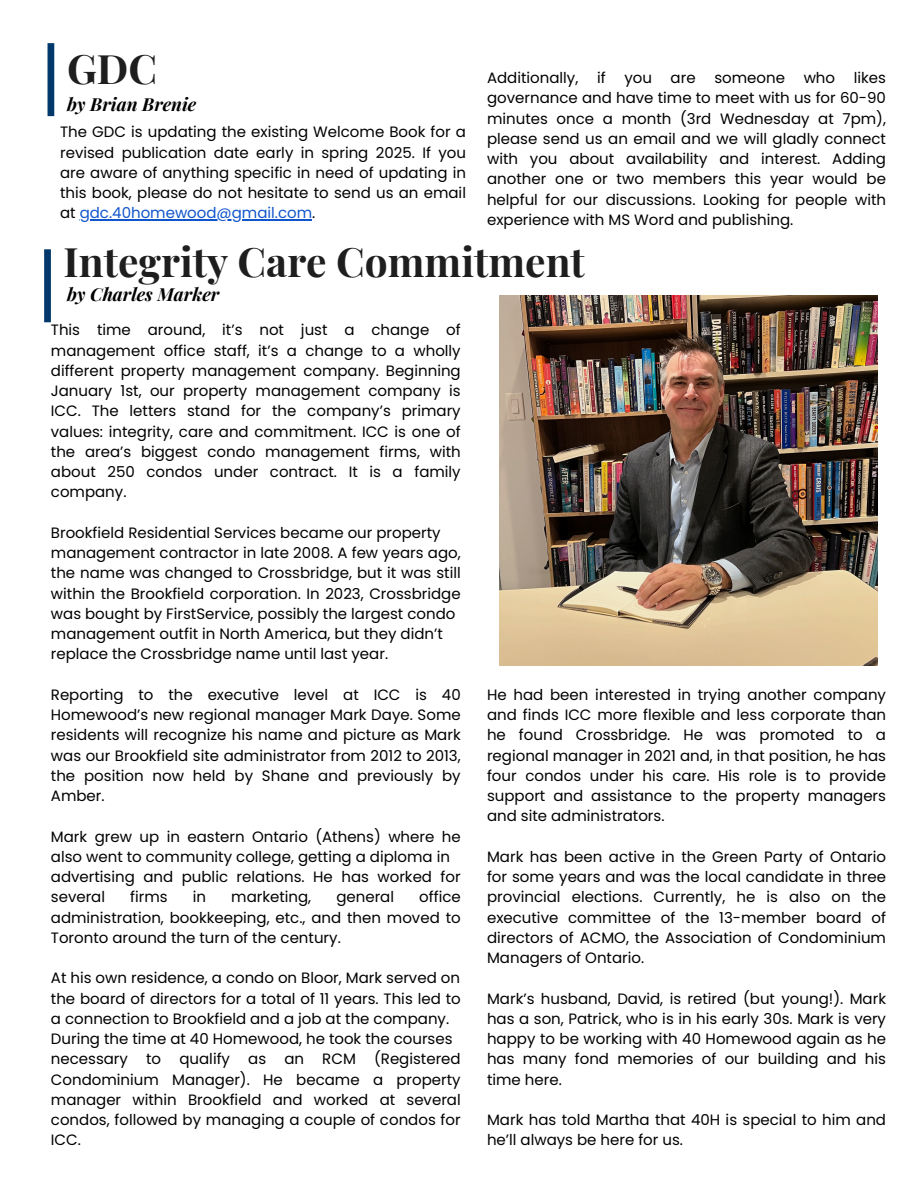
<style>
.page{position:relative;width:918px;height:1188px;background:#fff}
.page>*{position:absolute;margin:0;border:0;box-sizing:border-box;transform-origin:0 0}
.t1{font:700 40.65px "Playfair Display";color:#1e1e1e}
.t2{font:italic 700 18px "Playfair Display";color:#000}
.t3{font:15px/20.2px "Poppins";color:#000;text-align:justify}
.s1{color:#15c}
</style>
<div class="page">
<div style="left:48px;top:43px;width:6px;height:73px;background:#00386b"></div>
<img style="left:500px;top:295px;width:378px;height:370px">
<hr style="left:80px;top:219px;width:232px;height:2px;background:#15c">
<div style="left:44px;top:249px;width:7px;height:73px;background:#00386b"></div>
<p class="t1" style="left:67px;top:40px;width:92px">GDC</p>
<p class="t2" style="left:67px;top:92px;width:131px">by Brian Brenie</p>
<p class="t3" style="left:60px;top:122px;width:407px">The GDC is updating the existing Welcome Book for a revised publication date early in spring 2025. If you are aware of anything specific in need of updating in this book, please do not hesitate to send us an email at <span class="s1">gdc.40homewood@gmail.com</span>.</p>
<p class="t3" style="left:487px;top:68px;width:401px">Additionally, if you are someone who likes governance and have time to meet with us for 60-90 minutes once a month (3rd Wednesday at 7pm), please send us an email and we will gladly connect with you about availability and interest. Adding another one or two members this year would be helpful for our discussions. Looking for people with experience with MS Word and publishing.</p>
<p class="t1" style="left:64px;top:233px;width:523px">Integrity Care Commitment</p>
<p class="t2" style="left:67px;top:281px;width:154px">by Charles Marker</p>
<h1 class="t3" style="left:51px;top:320px;width:411px">This time around, it’s not just a change of management office staff, it’s a change to a wholly different property management company. Beginning January 1st, our property management company is ICC. The letters stand for the company’s primary values: integrity, care and commitment. ICC is one of the area’s biggest condo management firms, with about 250 condos under contract. It is a family company.</h1>
<p class="t3" style="left:51px;top:523px;width:391px">Brookfield Residential Services became our property</p>
<h3 class="t3" style="left:51px;top:543px;width:411px">management contractor in late 2008. A few years ago, the name was changed to Crossbridge, but it was still within the Brookfield corporation. In 2023, Crossbridge was bought by FirstService, possibly the largest condo</h3>
<p class="t3" style="left:51px;top:624px;width:393px">management outfit in North America, but they didn’t</p>
<h2 class="t3" style="left:51px;top:644px;width:339px">replace the Crossbridge name until last year.</h2>
<p class="t3" style="left:51px;top:685px;width:411px">Reporting to the executive level at ICC is 40<br>Homewood’s new regional manager Mark Daye. Some residents will recognize his name and picture as Mark was our Brookfield site administrator from 2012 to 2013, the position now held by Shane and previously by Amber.</p>
<h3 class="t3" style="left:51px;top:826px;width:411px">Mark grew up in eastern Ontario (Athens) where he also went to community college, getting a diploma in</h3>
<p class="t3" style="left:51px;top:867px;width:411px">advertising and public relations. He has worked for several</p>
<p class="t3" style="left:51px;top:887px;width:411px;text-indent:368px">office administration, bookkeeping, etc., and then moved to Toronto around the turn of the century.</p>
<p class="t3" style="left:51px;top:968px;width:411px">At his own residence, a condo on Bloor, Mark served on</p>
<p class="t3" style="left:51px;top:988px;width:411px">the board of directors for a total of 11 years. This led to a connection to Brookfield and a job at the company.</p>
<p class="t3" style="left:51px;top:1029px;width:403px">During the time at 40 Homewood, he took the courses</p>
<p class="t3" style="left:51px;top:1049px;width:411px">necessary to qualify as an RCM (Registered Condominium Manager). He became a property manager within Brookfield and worked at several condos, followed by managing a couple of condos for ICC.</p>
<p class="t3" style="left:130px;top:887px;width:39px">firms</p>
<p class="t3" style="left:193px;top:887px;width:15px">in</p>
<p class="t3" style="left:231px;top:887px;width:82px">marketing,</p>
<p class="t3" style="left:336px;top:887px;width:59px">general</p>
<p class="t3" style="left:487px;top:685px;width:401px">He had been interested in trying another company and finds ICC more flexible and less corporate than he found Crossbridge. He was promoted to a regional manager in 2021 and, in that position, he has four condos under his care. His role is to provide support and assistance to the property managers and site administrators.</p>
<p class="t3" style="left:487px;top:847px;width:401px">Mark has been active in the Green Party of Ontario for some years and was the local candidate in three provincial elections. Currently, he is also on the executive committee of the 13-member board of directors of ACMO, the Association of Condominium Managers of Ontario.</p>
<p class="t3" style="left:487px;top:988px;width:401px">Mark’s husband, David, is retired (but young!). Mark has a son, Patrick, who is in his early 30s. Mark is very happy to be working with 40 Homewood again as he has many fond memories of our building and his time here.</p>
<p class="t3" style="left:487px;top:1110px;width:401px">Mark has told Martha that 40H is special to him and he’ll always be here for us.</p>
</div>
